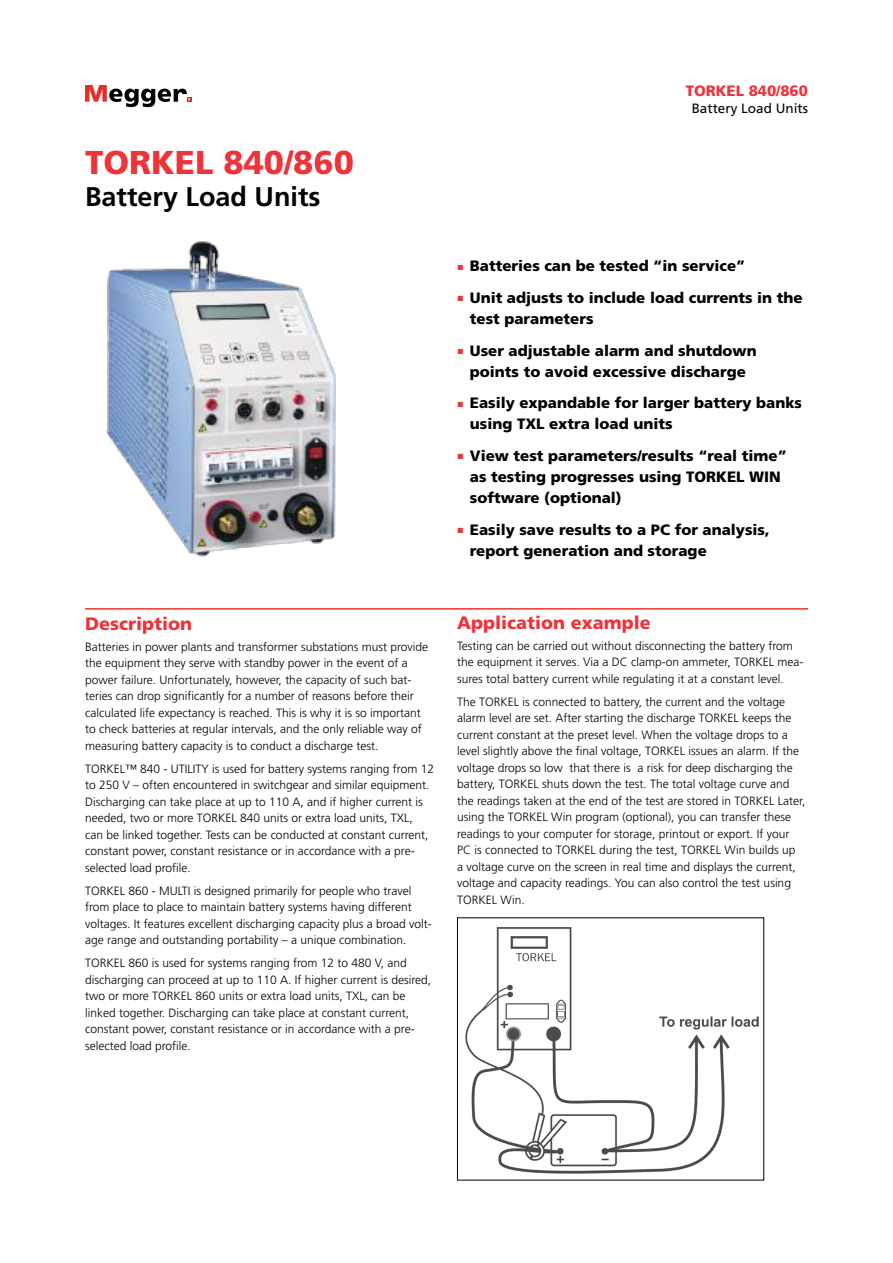
<style>
.page{position:relative;width:893px;height:1263px;background:#fff}
.page>*{position:absolute;margin:0;border:0;box-sizing:border-box;transform-origin:0 0}
.t1{font:900 33px "Frutiger LT Std";color:#ee343b}
.t2{font:700 27px "Frutiger LT Std";color:#000}
.t3{font:900 18px "Frutiger LT Std";color:#ee343b}
.t4{font:900 15px/21px "Frutiger LT Std";color:#000}
.t5{font:900 15px "Frutiger LT Std";color:#ee343b}
.t6{font:13.5px "Frutiger LT Std";color:#000}
.t7{font:300 12px/16.5px "Frutiger LT Std";color:#000}
.s1{color:#ee343b}
</style>
<div class="page">
<svg style="left:85px;top:85px;width:106px;height:22px"></svg>
<hr style="left:85px;top:608px;width:723px;height:2px;background:#ee3124">
<img style="left:466px;top:927px;width:292px;height:247px">
<img style="left:106px;top:241px;width:230px;height:316px">
<h1 class="t1" style="left:85px;top:142px;width:270px">TORKEL 840/860</h1>
<h2 class="t2" style="left:85px;top:181px;width:237px">Battery Load Units</h2>
<h3 class="t3" style="left:85px;top:613px;width:109px">Description</h3>
<p class="t7" style="left:85px;top:639px;width:345px">Batteries in power plants and transformer substations must provide the equipment they serve with standby power in the event of a power failure. Unfortunately, however, the capacity of such bat&shy;teries can drop significantly for a number of reasons before their calculated life expectancy is reached. This is why it is so important to check batteries at regular intervals, and the only reliable way of measuring battery capacity is to conduct a discharge test.</p>
<p class="t7" style="left:85px;top:760px;width:351px">TORKEL™ 840 - UTILITY is used for battery systems ranging from 12 to 250 V – often encountered in switchgear and similar equipment.<br>Discharging can take place at up to 110 A, and if higher current is needed, two or more TORKEL 840 units or extra load units, TXL,<br>can be linked together. Tests can be conducted at constant current, constant power, constant resistance or in accordance with a pre&shy;selected load profile.</p>
<p class="t7" style="left:85px;top:882px;width:348px">TORKEL 860 - MULTI is designed primarily for people who travel from place to place to maintain battery systems having different voltages. It features excellent discharging capacity plus a broad volt&shy;age range and outstanding portability – a unique combination.</p>
<p class="t7" style="left:85px;top:955px;width:348px">TORKEL 860 is used for systems ranging from 12 to 480 V, and discharging can proceed at up to 110 A. If higher current is desired, two or more TORKEL 860 units or extra load units, TXL, can be linked together. Discharging can take place at constant current, constant power, constant resistance or in accordance with a pre&shy;selected load profile.</p>
<p class="t5" style="left:686px;top:82px;width:124px">TORKEL 840/860</p>
<p class="t6" style="left:692px;top:100px;width:118px">Battery Load Units</p>
<p class="t4" style="left:457px;top:256px;width:290px"><span class="s1">▪</span> Batteries can be tested “in service”</p>
<p class="t4" style="left:470px;top:287px;width:334px;text-indent:-13px"><span class="s1">▪</span> Unit adjusts to include load currents in the test parameters</p>
<p class="t4" style="left:457px;top:340px;width:301px;text-align:center"><span class="s1">▪</span> User adjustable alarm and shutdown points to avoid excessive discharge</p>
<p class="t4" style="left:470px;top:392px;width:334px;text-indent:-13px"><span class="s1">▪</span> Easily expandable for larger battery banks using TXL extra load units</p>
<p class="t4" style="left:470px;top:445px;width:318px;text-indent:-13px"><span class="s1">▪</span> View test parameters/results “real time” as testing progresses using TORKEL WIN software (optional)</p>
<p class="t4" style="left:470px;top:519px;width:301px;text-indent:-13px"><span class="s1">▪</span> Easily save results to a PC for analysis, report generation and storage</p>
<h3 class="t3" style="left:457px;top:612px;width:195px">Application example</h3>
<p class="t7" style="left:457px;top:638px;width:348px">Testing can be carried out without disconnecting the battery from the equipment it serves. Via a DC clamp-on ammeter, TORKEL mea&shy;sures total battery current while regulating it at a constant level.</p>
<p class="t7" style="left:457px;top:693px;width:350px">The TORKEL is connected to battery, the current and the voltage alarm level are set. After starting the discharge TORKEL keeps the current constant at the preset level. When the voltage drops to a level slightly above the final voltage, TORKEL issues an alarm. If the voltage drops so low that there is a risk for deep discharging the battery, TORKEL shuts down the test. The total voltage curve and the readings taken at the end of the test are stored in TORKEL Later, using the TORKEL Win program (optional), you can transfer these readings to your computer for storage, printout or export. If your PC is connected to TORKEL during the test, TORKEL Win builds up<br>a voltage curve on the screen in real time and displays the current, voltage and capacity readings. You can also control the test using TORKEL Win.</p>
</div>
